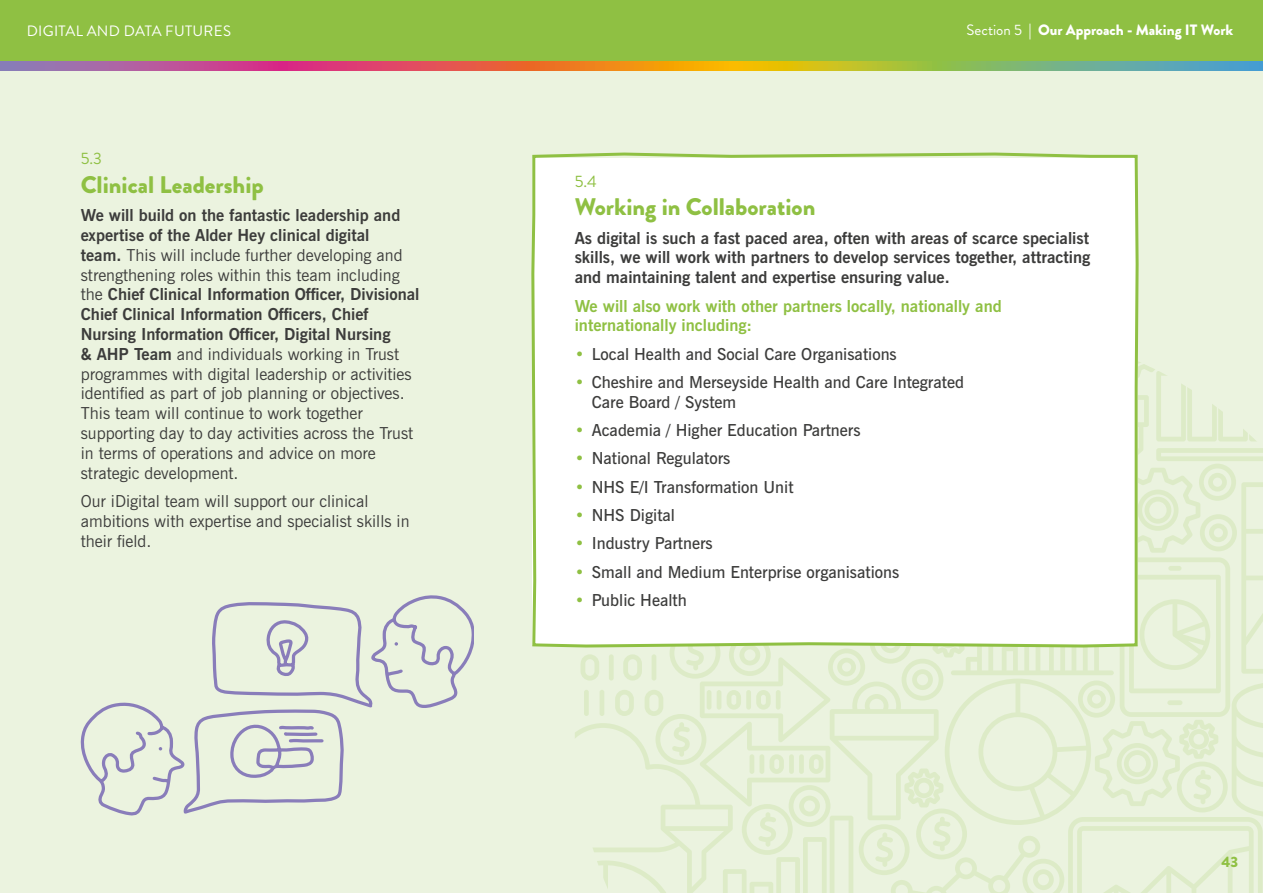
<style>
.page{position:relative;width:1263px;height:893px;background:#ebf3df}
.page>*{position:absolute;margin:0;border:0;box-sizing:border-box;transform-origin:0 0}
.t1{font:900 24px "Brandon Grotesque";color:#8fc043}
.t2{font:16.5px/19.8px "News Gothic BT";color:#3c3c3b}
.t3{font:600 16.5px/19.8px "News Gothic BT";color:#3c3c3b}
.t4{font:700 16.5px/19.8px "News Gothic BT";color:#3c3c3b;text-align:justify}
.t5{font:700 16.5px/19.8px "News Gothic BT";color:#8fc043}
.t6{font:16.5px "Brandon Grotesque";color:#8fc043}
.t7{font:900 15px "Brandon Grotesque";color:#fff}
.t8{font:15px "Brandon Grotesque";letter-spacing:.02em;color:#fff}
.t9{font:900 15px "Brandon Grotesque";color:#8fc043}
.s1{font-weight:400}
.s2{font-weight:700}
.s3{color:#8fc043}
</style>
<div class="page">
<div style="left:0;top:0;width:1263px;height:62px;background:#8fc043"></div>
<svg style="left:0;top:62px;width:1263px;height:8px"></svg>
<svg style="left:575px;top:362px;width:688px;height:531px"></svg>
<div style="left:531px;top:152px;width:609px;height:497px;background:#fff"></div>
<svg style="left:81px;top:595px;width:393px;height:220px"></svg>
<p class="t8" style="left:27px;top:21px;width:206px">DIGITAL AND DATA FUTURES</p>
<p class="t7" style="left:966px;top:19px;width:268px"><span class="s1">Section 5</span> | Our Approach - Making IT Work</p>
<p class="t6" style="left:81px;top:147px;width:23px">5.3</p>
<h1 class="t1" style="left:81px;top:168px;width:184px">Clinical Leadership</h1>
<p class="t2" style="left:81px;top:205px;width:340px"><span class="s2">We will build on the fantastic leadership and expertise of the Alder Hey clinical digital<br>team.</span> This will include further developing and strengthening roles within this team including the <span class="s2">Chief Clinical Information Officer, Divisional Chief Clinical Information Officers, Chief Nursing Information Officer, Digital Nursing<br>&amp; AHP Team</span> and individuals working in Trust programmes with digital leadership or activities identified as part of job planning or objectives.<br>This team will continue to work together supporting day to day activities across the Trust in terms of operations and advice on more strategic development.</p>
<p class="t2" style="left:81px;top:491px;width:330px">Our iDigital team will support our clinical ambitions with expertise and specialist skills in their field.</p>
<p class="t6" style="left:575px;top:169px;width:24px">5.4</p>
<h1 class="t1" style="left:575px;top:190px;width:242px">Working in Collaboration</h1>
<p class="t4" style="left:575px;top:228px;width:517px">As digital is such a fast paced area, often with areas of scarce specialist skills, we will work with partners to develop services together, attracting and maintaining talent and expertise ensuring value.</p>
<p class="t5" style="left:575px;top:296px;width:428px">We will also work with other partners locally, nationally and internationally including:</p>
<p class="t3" style="left:575px;top:344px;width:324px"><span class="s3">•</span> Local Health and Social Care Organisations</p>
<p class="t3" style="left:592px;top:372px;width:374px;text-indent:-17px"><span class="s3">•</span> Cheshire and Merseyside Health and Care Integrated<br>Care Board / System</p>
<p class="t3" style="left:575px;top:420px;width:287px"><span class="s3">•</span> Academia / Higher Education Partners</p>
<p class="t3" style="left:575px;top:448px;width:157px"><span class="s3">•</span> National Regulators</p>
<p class="t3" style="left:575px;top:477px;width:220px"><span class="s3">•</span> NHS E/I Transformation Unit</p>
<p class="t3" style="left:575px;top:505px;width:102px"><span class="s3">•</span> NHS Digital</p>
<p class="t3" style="left:575px;top:533px;width:140px"><span class="s3">•</span> Industry Partners</p>
<p class="t3" style="left:575px;top:562px;width:326px"><span class="s3">•</span> Small and Medium Enterprise organisations</p>
<p class="t3" style="left:575px;top:590px;width:114px"><span class="s3">•</span> Public Health</p>
<p class="t9" style="left:1221px;top:851px;width:18px">43</p>
</div>
